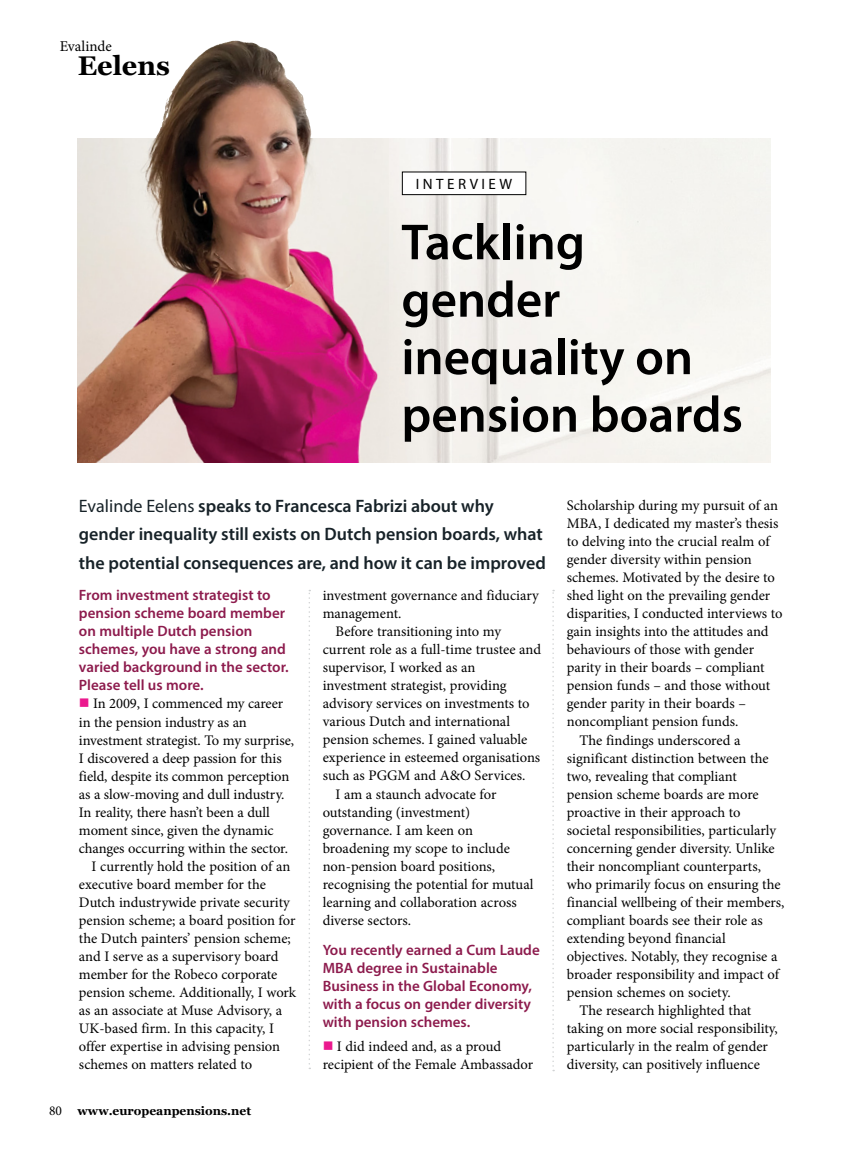
<style>
.page{position:relative;width:868px;height:1153px;background:#fff}
.page>*{position:absolute;margin:0;border:0;box-sizing:border-box;transform-origin:0 0}
.t1{font:600 51px/57.4px "Myriad Pro";color:#000}
.t2{font:700 27px "Georgia";color:#000}
.t3{font:600 18px/28.5px "Myriad Pro";color:#172228}
.t4{font:600 15px/18px "Myriad Pro";color:#8d1b4d}
.t5{font:15px "Myriad Pro";letter-spacing:.23em;color:#000}
.t6{font:15px "Minion Pro";color:#000}
.t7{font:14.55px/18px "Minion Pro";letter-spacing:-.005em;color:#000}
.t8{font:700 12px "Georgia";color:#000}
.s1{font-weight:400}
.s2{color:#eb198e}
.s3{font-family:"Minion Pro";font-weight:400;font-size:13.5px}
</style>
<div class="page">
<img style="left:78px;top:138px;width:692px;height:324px">
<img style="left:179px;top:41px;width:56px;height:40px">
<svg style="left:308px;top:590px;width:2px;height:478px"></svg>
<svg style="left:552px;top:590px;width:2px;height:481px"></svg>
<div style="left:402px;top:172px;width:124px;height:23px;background:#fff"></div>
<div style="left:402px;top:172px;width:124px;height:23px;border:1px solid #000"></div>
<p class="t6" style="left:60px;top:36px;width:54px">Evalinde</p>
<h2 class="t2" style="left:78px;top:48px;width:94px">Eelens</h2>
<p class="t5" style="left:416px;top:175px;width:98px">INTERVIEW</p>
<h1 class="t1" style="left:401px;top:212px;width:343px">Tackling gender inequality on pension boards</h1>
<p class="t3" style="left:79px;top:491px;width:468px"><span class="s1">Evalinde Eelens</span> speaks to Francesca Fabrizi about why gender inequality still exists on Dutch pension boards, what the potential consequences are, and how it can be improved</p>
<p class="t4" style="left:79px;top:585px;width:211px">From investment strategist to pension scheme board member on multiple Dutch pension schemes, you have a strong and varied background in the sector.<br>Please tell us more.</p>
<p class="t7" style="left:79px;top:694px;width:206px"><span class="s2">■</span> In 2009, I commenced my career</p>
<p class="t7" style="left:79px;top:712px;width:169px">in the pension industry as an</p>
<p class="t7" style="left:79px;top:730px;width:217px">investment strategist. To my surprise,</p>
<p class="t7" style="left:79px;top:748px;width:204px">I discovered a deep passion for this</p>
<p class="t7" style="left:79px;top:766px;width:212px">field, despite its common perception</p>
<p class="t7" style="left:79px;top:784px;width:207px">as a slow-moving and dull industry.</p>
<p class="t7" style="left:79px;top:802px;width:192px">In reality, there hasn’t been a dull</p>
<p class="t7" style="left:79px;top:820px;width:196px">moment since, given the dynamic</p>
<p class="t7" style="left:79px;top:838px;width:210px">changes occurring within the sector.</p>
<p class="t7" style="left:92px;top:856px;width:200px">I currently hold the position of an</p>
<p class="t7" style="left:79px;top:874px;width:188px">executive board member for the</p>
<p class="t7" style="left:79px;top:892px;width:212px">Dutch industrywide private security</p>
<p class="t7" style="left:79px;top:910px;width:218px">pension scheme; a board position for</p>
<p class="t7" style="left:79px;top:928px;width:213px">the Dutch painters’ pension scheme;</p>
<p class="t7" style="left:79px;top:946px;width:201px">and I serve as a supervisory board</p>
<p class="t7" style="left:79px;top:964px;width:200px">member for the Robeco corporate</p>
<p class="t7" style="left:79px;top:982px;width:219px">pension scheme. Additionally, I work</p>
<p class="t7" style="left:79px;top:1000px;width:205px">as an associate at Muse Advisory, a</p>
<p class="t7" style="left:79px;top:1018px;width:196px">UK-based firm. In this capacity, I</p>
<p class="t7" style="left:79px;top:1036px;width:203px">offer expertise in advising pension</p>
<p class="t7" style="left:79px;top:1054px;width:175px">schemes on matters related to</p>
<p class="t8" style="left:49px;top:1102px;width:203px"><span class="s3">80</span> www.europeanpensions.net</p>
<p class="t7" style="left:323px;top:586px;width:218px">investment governance and fiduciary</p>
<p class="t7" style="left:323px;top:604px;width:80px">management.</p>
<p class="t7" style="left:335px;top:622px;width:167px">Before transitioning into my</p>
<p class="t7" style="left:323px;top:640px;width:220px">current role as a full-time trustee and</p>
<p class="t7" style="left:323px;top:658px;width:154px">supervisor, I worked as an</p>
<p class="t7" style="left:323px;top:676px;width:185px">investment strategist, providing</p>
<p class="t7" style="left:323px;top:694px;width:208px">advisory services on investments to</p>
<p class="t7" style="left:323px;top:712px;width:189px">various Dutch and international</p>
<p class="t7" style="left:323px;top:730px;width:206px">pension schemes. I gained valuable</p>
<p class="t7" style="left:323px;top:748px;width:219px">experience in esteemed organisations</p>
<p class="t7" style="left:323px;top:766px;width:204px">such as PGGM and A&amp;O Services.</p>
<p class="t7" style="left:335px;top:784px;width:162px">I am a staunch advocate for</p>
<p class="t7" style="left:323px;top:802px;width:149px">outstanding (investment)</p>
<p class="t7" style="left:323px;top:820px;width:152px">governance. I am keen on</p>
<p class="t7" style="left:323px;top:838px;width:189px">broadening my scope to include</p>
<p class="t7" style="left:323px;top:856px;width:174px">non-pension board positions,</p>
<p class="t7" style="left:323px;top:874px;width:212px">recognising the potential for mutual</p>
<p class="t7" style="left:323px;top:892px;width:195px">learning and collaboration across</p>
<p class="t7" style="left:323px;top:910px;width:90px">diverse sectors.</p>
<p class="t4" style="left:323px;top:940px;width:218px">You recently earned a Cum Laude<br>MBA degree in Sustainable<br>Business in the Global Economy, with a focus on gender diversity with pension schemes.</p>
<p class="t7" style="left:323px;top:1036px;width:212px"><span class="s2">■</span> I did indeed and, as a proud recipient of the Female Ambassador</p>
<p class="t7" style="left:566px;top:496px;width:213px">Scholarship during my pursuit of an</p>
<p class="t7" style="left:566px;top:514px;width:213px">MBA, I dedicated my master’s thesis</p>
<p class="t7" style="left:566px;top:532px;width:204px">to delving into the crucial realm of</p>
<p class="t7" style="left:566px;top:550px;width:186px">gender diversity within pension</p>
<p class="t7" style="left:566px;top:568px;width:210px">schemes. Motivated by the desire to</p>
<p class="t7" style="left:566px;top:586px;width:205px">shed light on the prevailing gender</p>
<p class="t7" style="left:566px;top:604px;width:217px">disparities, I conducted interviews to</p>
<p class="t7" style="left:566px;top:622px;width:203px">gain insights into the attitudes and</p>
<p class="t7" style="left:566px;top:640px;width:189px">behaviours of those with gender</p>
<p class="t7" style="left:566px;top:658px;width:199px">parity in their boards – compliant</p>
<p class="t7" style="left:566px;top:676px;width:205px">pension funds – and those without</p>
<p class="t7" style="left:566px;top:694px;width:181px">gender parity in their boards –</p>
<p class="t7" style="left:566px;top:712px;width:173px">noncompliant pension funds.</p>
<p class="t7" style="left:579px;top:730px;width:162px">The findings underscored a</p>
<p class="t7" style="left:566px;top:748px;width:203px">significant distinction between the</p>
<p class="t7" style="left:566px;top:766px;width:172px">two, revealing that compliant</p>
<p class="t7" style="left:566px;top:784px;width:193px">pension scheme boards are more</p>
<p class="t7" style="left:566px;top:802px;width:175px">proactive in their approach to</p>
<p class="t7" style="left:566px;top:820px;width:211px">societal responsibilities, particularly</p>
<p class="t7" style="left:566px;top:838px;width:209px">concerning gender diversity. Unlike</p>
<p class="t7" style="left:566px;top:856px;width:196px">their noncompliant counterparts,</p>
<p class="t7" style="left:566px;top:874px;width:215px">who primarily focus on ensuring the</p>
<p class="t7" style="left:566px;top:892px;width:219px">financial wellbeing of their members,</p>
<p class="t7" style="left:566px;top:910px;width:197px">compliant boards see their role as</p>
<p class="t7" style="left:566px;top:928px;width:160px">extending beyond financial</p>
<p class="t7" style="left:566px;top:946px;width:212px">objectives. Notably, they recognise a</p>
<p class="t7" style="left:566px;top:964px;width:214px">broader responsibility and impact of</p>
<p class="t7" style="left:566px;top:982px;width:165px">pension schemes on society.</p>
<p class="t7" style="left:579px;top:1000px;width:173px">The research highlighted that</p>
<p class="t7" style="left:566px;top:1018px;width:213px">taking on more social responsibility,</p>
<p class="t7" style="left:566px;top:1036px;width:203px">particularly in the realm of gender</p>
<p class="t7" style="left:566px;top:1054px;width:195px">diversity, can positively influence</p>
</div>
